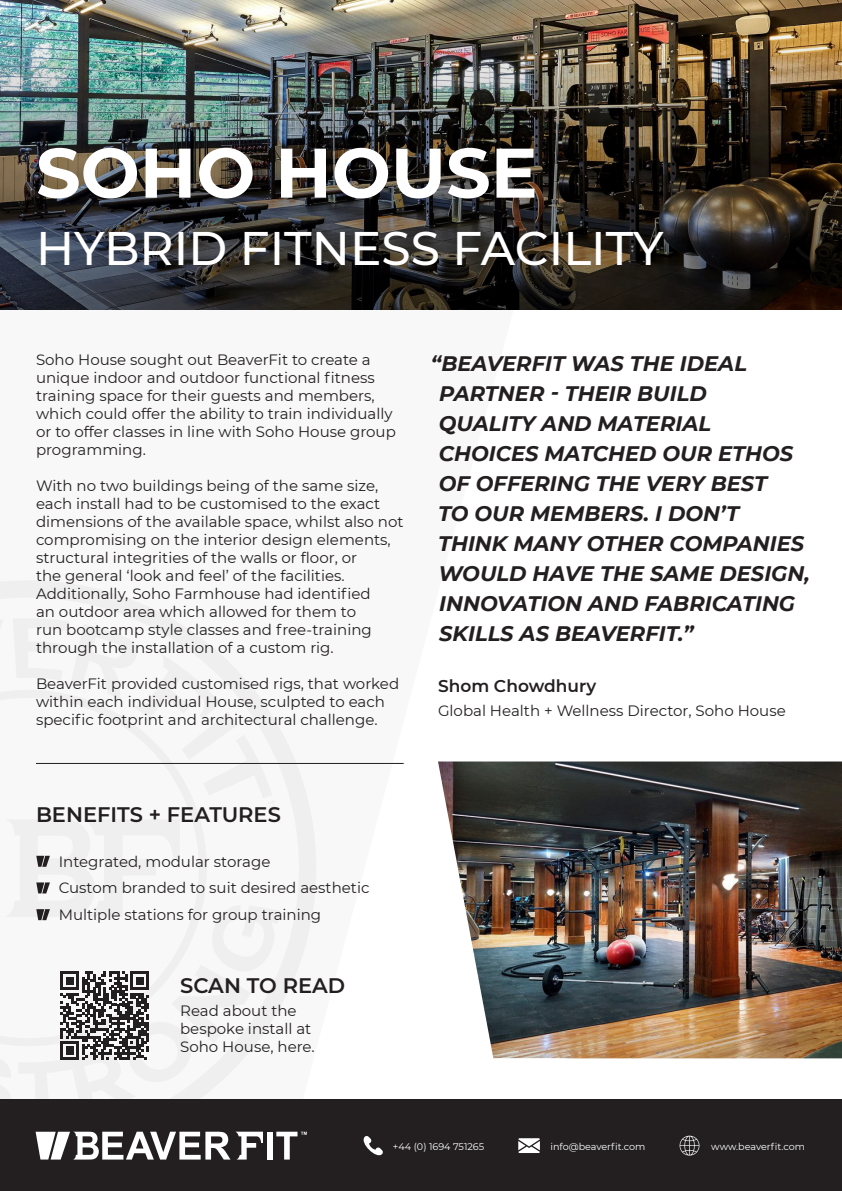
<style>
.page{position:relative;width:842px;height:1191px;background:#fff}
.page>*{position:absolute;margin:0;border:0;box-sizing:border-box;transform-origin:0 0}
.t1{font:700 70px "Montserrat";color:#fff}
.t2{font:500 47px "Montserrat";color:#fff}
.t3{font:italic 700 21px/30px "Montserrat";color:#231f20}
.t4{font:600 21px "Montserrat";color:#231f20}
.t5{font:600 17px "Montserrat";color:#231f20}
.t6{font:15px/18px "Montserrat";color:#231f20}
.t7{font:9.6px "Montserrat";color:#fff}
</style>
<div class="page">
<svg style="left:0;top:580px;width:316px;height:425px"></svg>
<svg style="left:0;top:690px;width:207px;height:129px"></svg>
<svg style="left:0;top:619px;width:4px;height:65px"></svg>
<svg style="left:13px;top:617px;width:263px;height:196px"></svg>
<img style="left:0;top:0;width:842px;height:309px">
<img style="left:438px;top:761px;width:404px;height:297px">
<div style="left:0;top:1099px;width:842px;height:92px;background:#231f20"></div>
<div style="left:267px;top:1131px;width:5px;height:28px;background:#fff"></div>
<svg style="left:36px;top:1131px;width:227px;height:28px"></svg>
<svg style="left:276px;top:1131px;width:31px;height:28px"></svg>
<svg style="left:363px;top:1136px;width:20px;height:20px"></svg>
<svg style="left:518px;top:1138px;width:22px;height:15px"></svg>
<svg style="left:680px;top:1135px;width:19px;height:20px"></svg>
<hr style="left:36px;top:763px;width:368px;height:1px;background:#231f20">
<svg style="left:0;top:819px;width:281px;height:280px"></svg>
<p class="t1" style="left:36px;top:122px;width:503px">SOHO HOUSE</p>
<p class="t2" style="left:36px;top:216px;width:629px">HYBRID FITNESS FACILITY</p>
<p class="t6" style="left:36px;top:350px;width:361px">Soho House sought out BeaverFit to create a unique indoor and outdoor functional fitness training space for their guests and members, which could offer the ability to train individually or to offer classes in line with Soho House group programming.</p>
<p class="t6" style="left:36px;top:476px;width:369px">With no two buildings being of the same size, each install had to be customised to the exact dimensions of the available space, whilst also not compromising on the interior design elements, structural integrities of the walls or floor, or<br>the general ‘look and feel’ of the facilities.<br>Additionally, Soho Farmhouse had identified<br>an outdoor area which allowed for them to<br>run bootcamp style classes and free-training through the installation of a custom rig.</p>
<p class="t6" style="left:36px;top:674px;width:365px">BeaverFit provided customised rigs, that worked within each individual House, sculpted to each specific footprint and architectural challenge.</p>
<p class="t3" style="left:438px;top:347px;width:373px;text-indent:-7px">“BEAVERFIT WAS THE IDEAL<br>PARTNER - THEIR BUILD<br>QUALITY AND MATERIAL<br>CHOICES MATCHED OUR ETHOS<br>OF OFFERING THE VERY BEST<br>TO OUR MEMBERS. I DON’T<br>THINK MANY OTHER COMPANIES<br>WOULD HAVE THE SAME DESIGN,<br>INNOVATION AND FABRICATING<br>SKILLS AS BEAVERFIT.”</p>
<p class="t5" style="left:438px;top:673px;width:160px">Shom Chowdhury</p>
<p class="t6" style="left:438px;top:701px;width:349px">Global Health + Wellness Director, Soho House</p>
<p class="t4" style="left:36px;top:799px;width:246px">BENEFITS + FEATURES</p>
<p class="t6" style="left:59px;top:851px;width:213px">Integrated, modular storage</p>
<p class="t6" style="left:59px;top:878px;width:312px">Custom branded to suit desired aesthetic</p>
<p class="t6" style="left:59px;top:904px;width:264px">Multiple stations for group training</p>
<p class="t4" style="left:180px;top:970px;width:167px">SCAN TO READ</p>
<p class="t6" style="left:180px;top:1001px;width:136px">Read about the bespoke install at<br>Soho House, here.</p>
<p class="t7" style="left:393px;top:1140px;width:93px">+44 (0) 1694 751265</p>
<p class="t7" style="left:550px;top:1140px;width:96px">info@beaverfit.com</p>
<p class="t7" style="left:711px;top:1140px;width:95px">www.beaverfit.com</p>
</div>
